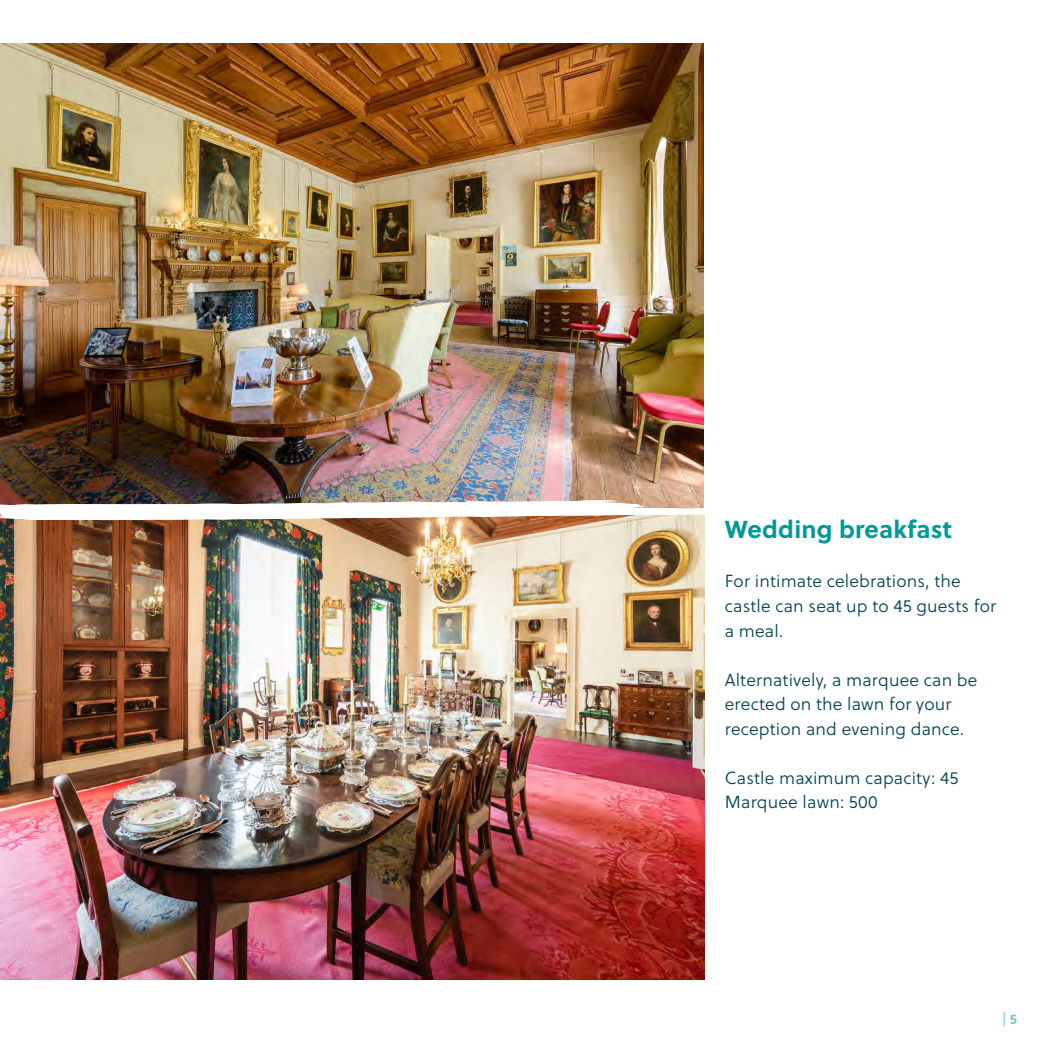
<style>
.page{position:relative;width:1042px;height:1042px;background:#fff}
.page>*{position:absolute;margin:0;border:0;box-sizing:border-box;transform-origin:0 0}
.t1{font:700 24.5px "Soleil";letter-spacing:.01em;color:#009a96}
.t2{font:17.5px/24.5px "Soleil Lt";letter-spacing:.01em;color:#00424e}
.t3{font:14px "Soleil";color:#78c7c6}
.s1{font-weight:700}
</style>
<div class="page">
<img style="left:1px;top:520px;width:704px;height:459px">
<img style="left:0;top:43px;width:704px;height:455px">
<img style="left:0;top:498px;width:705px;height:22px">
<h1 class="t1" style="left:725px;top:511px;width:229px">Wedding breakfast</h1>
<p class="t2" style="left:725px;top:569px;width:273px">For intimate celebrations, the castle can seat up to 45 guests for a meal.</p>
<p class="t2" style="left:725px;top:667px;width:254px">Alternatively, a marquee can be erected on the lawn for your reception and evening dance.</p>
<p class="t2" style="left:725px;top:765px;width:235px">Castle maximum capacity: 45<br>Marquee lawn: 500</p>
<p class="t3" style="left:1002px;top:1009px;width:17px">| <span class="s1">5</span></p>
</div>
